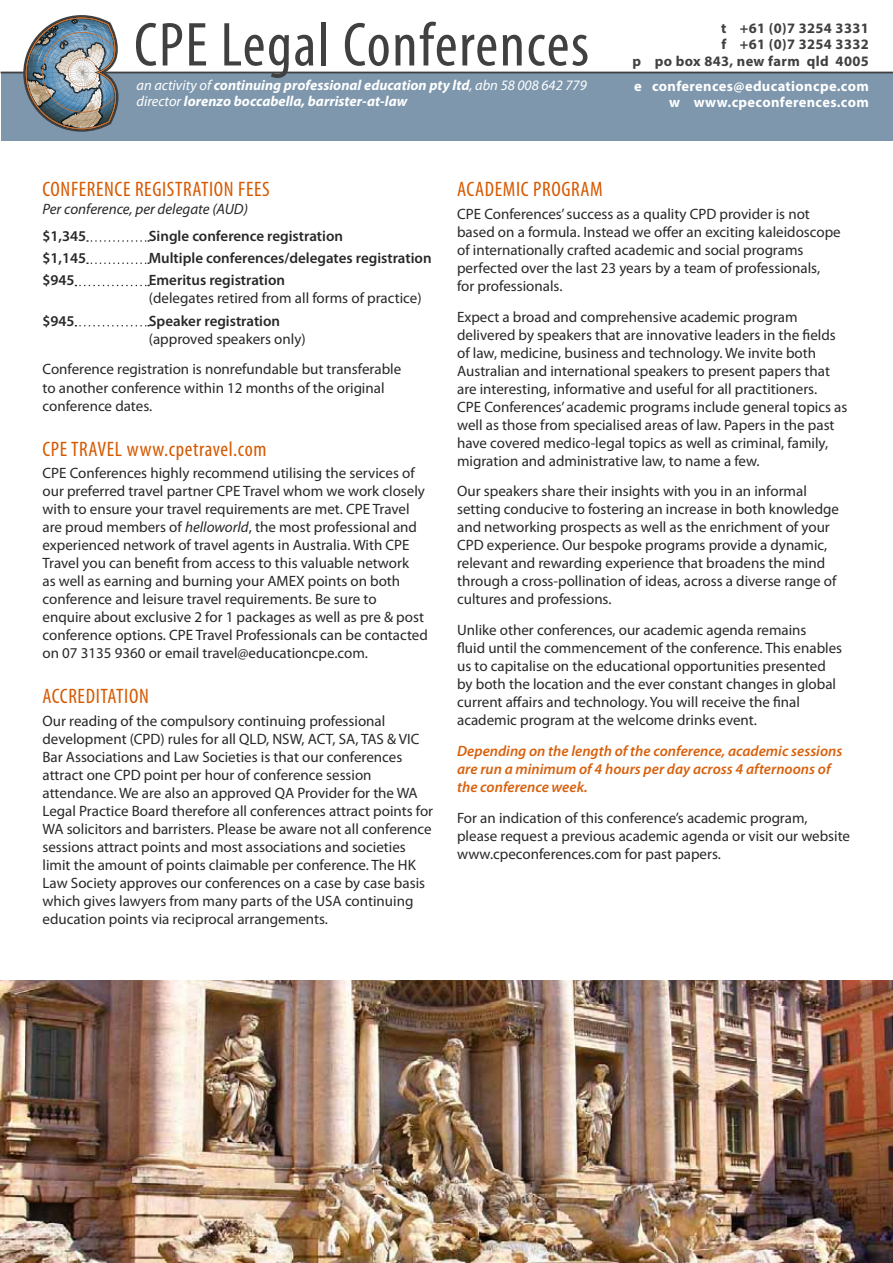
<style>
.page{position:relative;width:893px;height:1263px;background:#fff}
.page>*{position:absolute;margin:0;border:0;box-sizing:border-box;transform-origin:0 0}
.t1{font:condensed 62.7px "Myriad Pro";letter-spacing:.025em;color:#404041}
.t2{font:condensed 21px "Myriad Pro";letter-spacing:.03em;color:#d65900}
.t3{font:15px/18px "Myriad Pro";color:#292829}
.t4{font:600 15px "Myriad Pro";color:#292829}
.t5{font:italic 600 15px/18px "Myriad Pro";color:#d8610d}
.t6{font:italic 15px "Myriad Pro";color:#292829}
.t7{font:italic 700 14.4px/16.2px "Myriad Pro";color:#fff}
.t8{font:700 14.4px/16.2px "Myriad Pro";letter-spacing:.025em;color:#404041}
.t9{font:700 14.4px/16.2px "Myriad Pro";letter-spacing:.025em;color:#fff;text-align:right}
.s1{font-weight:400}
.s2{font-style:italic}
</style>
<div class="page">
<svg style="left:87px;top:240px;width:62px;height:2px"></svg>
<svg style="left:87px;top:262px;width:62px;height:2px"></svg>
<svg style="left:75px;top:285px;width:74px;height:1px"></svg>
<svg style="left:75px;top:325px;width:74px;height:1px"></svg>
<img style="left:1px;top:980px;width:892px;height:283px">
<div style="left:1px;top:73px;width:892px;height:68px;background:#7e97ad"></div>
<hr style="left:1px;top:72px;width:892px;height:1px;background:#404041">
<img style="left:23px;top:15px;width:106px;height:117px">
<h1 class="t1" style="left:134px;top:7px;width:457px">CPE Legal Conferences</h1>
<p class="t7" style="left:136px;top:76px;width:452px"><span class="s1">an activity of</span> continuing professional education pty ltd<span class="s1">, abn 58 008 642 779 director</span> lorenzo boccabella, barrister-at-law</p>
<p class="t8" style="left:721px;top:20px;width:149px">t +61 (0)7 3254 3331 f +61 (0)7 3254 3332</p>
<p class="t8" style="left:633px;top:52px;width:238px">p po box 843, new farm qld 4005</p>
<p class="t9" style="left:634px;top:77px;width:236px">e conferences@educationcpe.com w www.cpeconferences.com</p>
<h2 class="t2" style="left:43px;top:177px;width:229px">CONFERENCE REGISTRATION FEES</h2>
<p class="t6" style="left:43px;top:200px;width:207px">Per conference, per delegate (AUD)</p>
<p class="t4" style="left:43px;top:226px;width:45px">$1,345</p>
<p class="t4" style="left:149px;top:226px;width:196px">Single conference registration</p>
<p class="t4" style="left:43px;top:249px;width:45px">$1,145</p>
<p class="t4" style="left:149px;top:249px;width:284px">Multiple conferences/delegates registration</p>
<p class="t4" style="left:43px;top:271px;width:34px">$945</p>
<p class="t4" style="left:149px;top:271px;width:138px">Emeritus registration</p>
<p class="t3" style="left:149px;top:289px;width:274px">(delegates retired from all forms of practice)</p>
<p class="t4" style="left:43px;top:311px;width:34px">$945</p>
<p class="t4" style="left:149px;top:311px;width:133px">Speaker registration</p>
<p class="t3" style="left:43px;top:323px;width:360px;line-height:30.8px;text-indent:106px">(approved speakers only)<br>Conference registration is nonrefundable but transferable</p>
<p class="t3" style="left:43px;top:378px;width:344px">to another conference within 12 months of the original conference dates.</p>
<h2 class="t2" style="left:43px;top:436px;width:225px">CPE TRAVEL www.cpetravel.com</h2>
<p class="t3" style="left:43px;top:464px;width:387px">CPE Conferences highly recommend utilising the services of our preferred travel partner CPE Travel whom we work closely with to ensure your travel requirements are met. CPE Travel are proud members of <span class="s2">helloworld</span>, the most professional and experienced network of travel agents in Australia. With CPE Travel you can benefit from access to this valuable network<br>as well as earning and burning your AMEX points on both conference and leisure travel requirements. Be sure to enquire about exclusive 2 for 1 packages as well as pre &amp; post conference options. CPE Travel Professionals can be contacted on 07 3135 9360 or email travel@educationcpe.com.</p>
<h2 class="t2" style="left:43px;top:684px;width:108px">ACCREDITATION</h2>
<p class="t3" style="left:43px;top:711px;width:392px">Our reading of the compulsory continuing professional development (CPD) rules for all QLD, NSW, ACT, SA, TAS &amp; VIC Bar Associations and Law Societies is that our conferences attract one CPD point per hour of conference session attendance. We are also an approved QA Provider for the WA Legal Practice Board therefore all conferences attract points for WA solicitors and barristers. Please be aware not all conference sessions attract points and most associations and societies limit the amount of points claimable per conference. The HK Law Society approves our conferences on a case by case basis which gives lawyers from many parts of the USA continuing education points via reciprocal arrangements.</p>
<h2 class="t2" style="left:457px;top:177px;width:147px">ACADEMIC PROGRAM</h2>
<p class="t3" style="left:457px;top:204px;width:385px">CPE Conferences’ success as a quality CPD provider is not based on a formula. Instead we offer an exciting kaleidoscope of internationally crafted academic and social programs perfected over the last 23 years by a team of professionals, for professionals.</p>
<p class="t3" style="left:457px;top:307px;width:392px">Expect a broad and comprehensive academic program delivered by speakers that are innovative leaders in the fields of law, medicine, business and technology. We invite both Australian and international speakers to present papers that are interesting, informative and useful for all practitioners.<br>CPE Conferences’ academic programs include general topics as well as those from specialised areas of law. Papers in the past have covered medico-legal topics as well as criminal, family, migration and administrative law, to name a few.</p>
<p class="t3" style="left:457px;top:482px;width:383px">Our speakers share their insights with you in an informal setting conducive to fostering an increase in both knowledge and networking prospects as well as the enrichment of your CPD experience. Our bespoke programs provide a dynamic, relevant and rewarding experience that broadens the mind through a cross-pollination of ideas, across a diverse range of cultures and professions.</p>
<p class="t3" style="left:457px;top:621px;width:387px">Unlike other conferences, our academic agenda remains<br>fluid until the commencement of the conference. This enables us to capitalise on the educational opportunities presented by both the location and the ever constant changes in global current affairs and technology. You will receive the final academic program at the welcome drinks event.</p>
<p class="t5" style="left:457px;top:741px;width:387px">Depending on the length of the conference, academic sessions are run a minimum of 4 hours per day across 4 afternoons of the conference week.</p>
<p class="t3" style="left:457px;top:808px;width:394px">For an indication of this conference’s academic program, please request a previous academic agenda or visit our website www.cpeconferences.com for past papers.</p>
</div>
